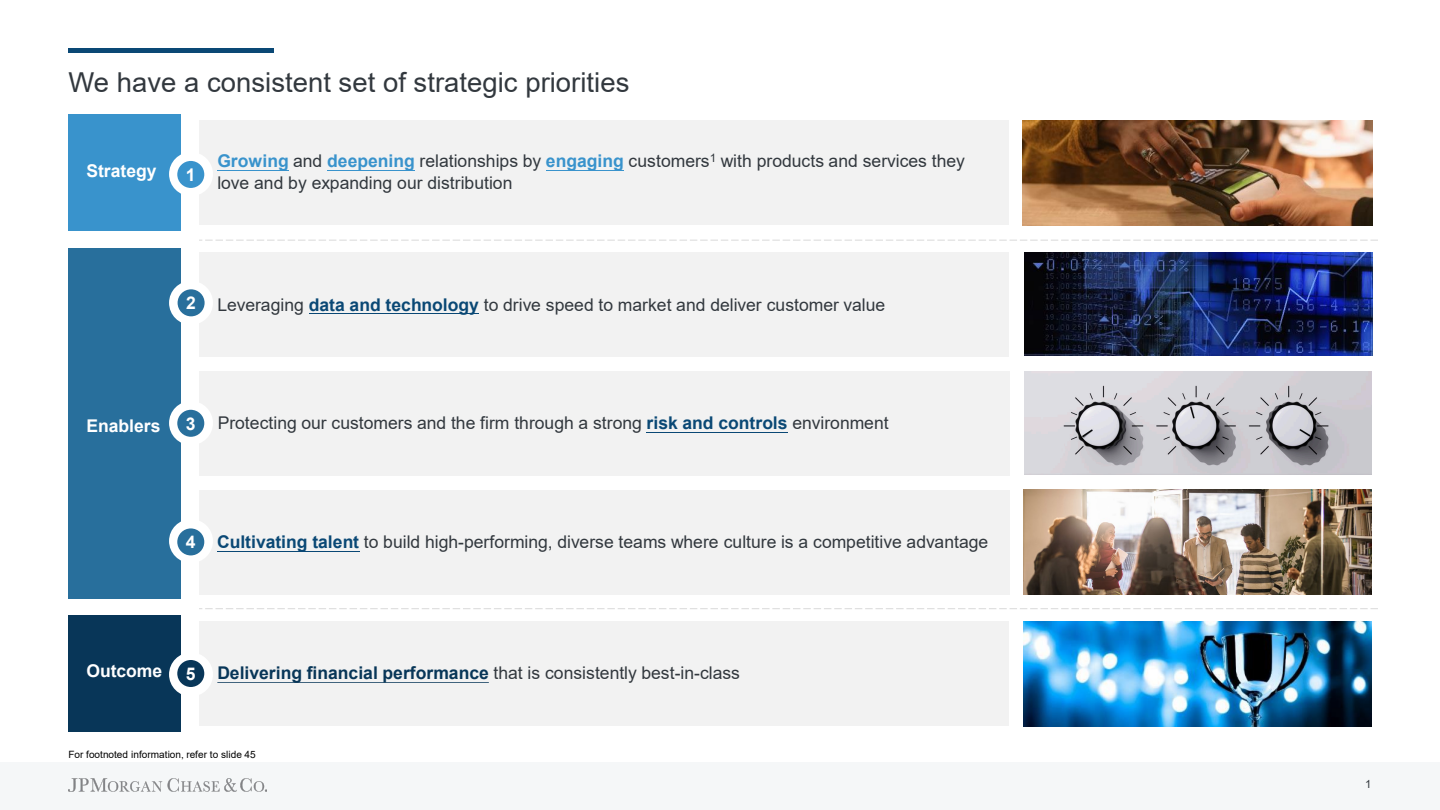
<style>
.page{position:relative;width:1440px;height:810px;background:#fff}
.page>*{position:absolute;margin:0;border:0;box-sizing:border-box;transform-origin:0 0}
.t1{font:27.5px "Arial";color:#32383e}
.t2{font:17.5px/22px "Arial";color:#32383e}
.t3{font:700 17.5px "Arial";color:#fff}
.t4{font:11.25px "Arial";color:#32383e}
.t5{font:10px "Arial";letter-spacing:-.005em;color:#000}
.s1{font-weight:700;color:#3993cc}
.s2{font-weight:700;color:#0a4875}
.s3{font-weight:700;color:#083658}
</style>
<div class="page">
<hr style="left:68px;top:49px;width:206px;height:4px;background:#0a4875">
<div style="left:0;top:762px;width:1440px;height:48px;background:#f5f7f8"></div>
<img style="left:68px;top:778px;width:199px;height:14px">
<img style="left:1025px;top:252px;width:347px;height:104px">
<div style="left:199px;top:120px;width:810px;height:105px;background:#f2f2f2"></div>
<hr style="left:217px;top:170px;width:72px;height:1px;background:#3993cc">
<hr style="left:327px;top:170px;width:88px;height:1px;background:#3993cc">
<hr style="left:546px;top:170px;width:78px;height:1px;background:#3993cc">
<div style="left:199px;top:621px;width:810px;height:105px;background:#f2f2f2"></div>
<svg style="left:217px;top:682px;width:272px;height:1px"></svg>
<div style="left:199px;top:252px;width:810px;height:105px;background:#f2f2f2"></div>
<hr style="left:309px;top:314px;width:169px;height:1px;background:#0a4875">
<svg style="left:199px;top:240px;width:1179px;height:1px"></svg>
<svg style="left:199px;top:608px;width:1179px;height:1px"></svg>
<div style="left:200px;top:371px;width:810px;height:105px;background:#f2f2f2"></div>
<hr style="left:647px;top:432px;width:141px;height:1px;background:#0a4875">
<div style="left:199px;top:490px;width:810px;height:104px;background:#f2f2f2"></div>
<hr style="left:217px;top:551px;width:142px;height:1px;background:#0a4875">
<div style="left:68px;top:114px;width:113px;height:117px;background:#3993cc"></div>
<div style="left:68px;top:248px;width:113px;height:351px;background:#286f9c"></div>
<div style="left:68px;top:615px;width:113px;height:117px;background:#083658"></div>
<div style="left:169px;top:152px;width:44px;height:44px;background:#fff;border-radius:50%"></div>
<div style="left:169px;top:281px;width:44px;height:44px;background:#fff;border-radius:50%"></div>
<div style="left:169px;top:653px;width:44px;height:43px;background:#fff;border-radius:50%"></div>
<div style="left:177px;top:161px;width:27px;height:27px;background:#3993cc;border-radius:50%"></div>
<div style="left:177px;top:660px;width:27px;height:27px;background:#083658;border-radius:50%"></div>
<div style="left:169px;top:401px;width:44px;height:44px;background:#fff;border-radius:50%"></div>
<div style="left:169px;top:519px;width:44px;height:44px;background:#fff;border-radius:50%"></div>
<div style="left:178px;top:289px;width:27px;height:27px;background:#286f9c;border-radius:50%"></div>
<div style="left:177px;top:410px;width:27px;height:27px;background:#286f9c;border-radius:50%"></div>
<div style="left:177px;top:528px;width:27px;height:27px;background:#286f9c;border-radius:50%"></div>
<img style="left:1024px;top:621px;width:347px;height:106px">
<img style="left:1023px;top:120px;width:349px;height:105px">
<img style="left:1024px;top:372px;width:347px;height:103px">
<img style="left:1023px;top:490px;width:348px;height:104px">
<h2 class="t1" style="left:68px;top:63px;width:562px">We have a consistent set of strategic priorities</h2>
<p class="t3" style="left:86px;top:158px;width:72px">Strategy</p>
<p class="t3" style="left:186px;top:162px;width:11px">1</p>
<p class="t2" style="left:217px;top:150px;width:749px"><span class="s1">Growing</span> and <span class="s1">deepening</span> relationships by <span class="s1">engaging</span> customers<sup>1</sup> with products and services they love and by expanding our distribution</p>
<p class="t3" style="left:186px;top:291px;width:11px">2</p>
<p class="t2" style="left:217px;top:293px;width:669px">Leveraging <span class="s2">data and technology</span> to drive speed to market and deliver customer value</p>
<p class="t3" style="left:86px;top:414px;width:76px">Enablers</p>
<p class="t3" style="left:186px;top:411px;width:11px">3</p>
<p class="t2" style="left:218px;top:412px;width:673px">Protecting our customers and the firm through a strong <span class="s2">risk and controls</span> environment</p>
<p class="t3" style="left:186px;top:530px;width:11px">4</p>
<p class="t2" style="left:217px;top:531px;width:773px"><span class="s2">Cultivating talent</span> to build high-performing, diverse teams where culture is a competitive advantage</p>
<p class="t3" style="left:86px;top:659px;width:77px">Outcome</p>
<p class="t3" style="left:186px;top:662px;width:11px">5</p>
<p class="t2" style="left:217px;top:662px;width:524px"><span class="s3">Delivering financial performance</span> that is consistently best-in-class</p>
<p class="t5" style="left:68px;top:747px;width:189px">For footnoted information, refer to slide 45</p>
<p class="t4" style="left:1365px;top:776px;width:8px">1</p>
</div>
